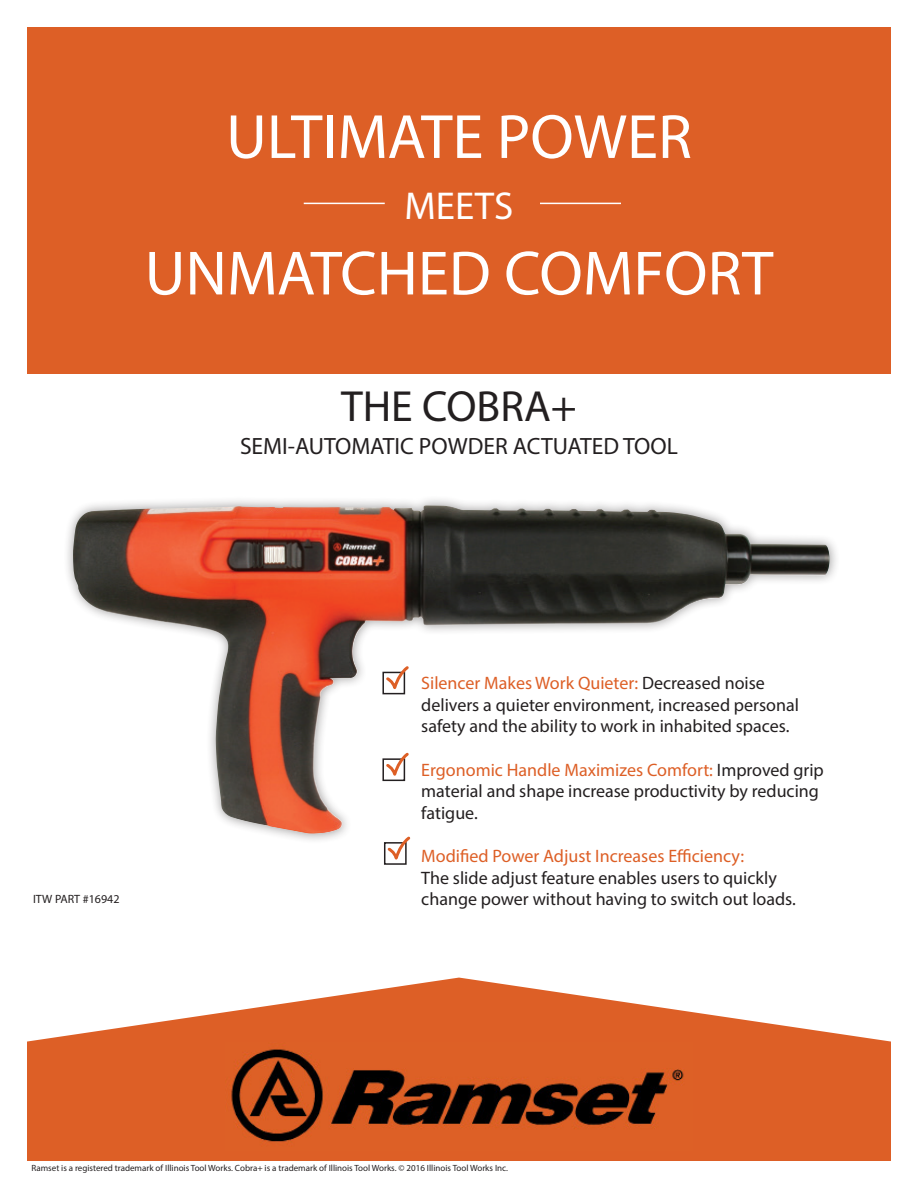
<style>
.page{position:relative;width:918px;height:1188px;background:#fff}
.page>*{position:absolute;margin:0;border:0;box-sizing:border-box;transform-origin:0 0}
.t1{font:63px "Myriad Pro";color:#fff}
.t2{font:43.65px "Myriad Pro";color:#231f20}
.t3{font:39px "Myriad Pro";color:#fff}
.t4{font:23.55px "Myriad Pro";color:#231f20}
.t5{font:18px/21.6px "Myriad Pro";color:#231f20}
.t6{font:12px "Myriad Pro";color:#231f20}
.t7{font:9px "Myriad Pro";color:#231f20}
.s1{color:#dd5f26}
</style>
<div class="page">
<svg style="left:27px;top:978px;width:864px;height:183px;fill:#dd5f26"></svg>
<img style="left:226px;top:1043px;width:466px;height:107px">
<div style="left:27px;top:27px;width:864px;height:346px;background:#dd5f26"></div>
<div style="left:62px;top:495px;width:778px;height:349px;background:#231f20;opacity:.45"></div>
<img style="left:73px;top:506px;width:757px;height:328px">
<hr style="left:540px;top:203px;width:81px;height:1px;background:#fff">
<hr style="left:304px;top:203px;width:81px;height:1px;background:#fff">
<div style="left:382px;top:672px;width:23px;height:22px;border:2px solid #231f20"></div>
<div style="left:382px;top:758px;width:23px;height:23px;border:2px solid #231f20"></div>
<div style="left:384px;top:842px;width:23px;height:23px;border:2px solid #231f20"></div>
<svg style="left:385px;top:663px;width:26px;height:35px"></svg>
<svg style="left:385px;top:750px;width:26px;height:34px"></svg>
<svg style="left:386px;top:834px;width:27px;height:31px"></svg>
<p class="t1" style="left:226px;top:98px;width:467px">ULTIMATE POWER</p>
<p class="t3" style="left:405px;top:182px;width:110px">MEETS</p>
<p class="t1" style="left:145px;top:234px;width:630px">UNMATCHED COMFORT</p>
<p class="t6" style="left:33px;top:892px;width:88px">ITW PART #16942</p>
<p class="t2" style="left:341px;top:380px;width:237px">THE COBRA+</p>
<p class="t4" style="left:240px;top:431px;width:439px">SEMI-AUTOMATIC POWDER ACTUATED TOOL</p>
<p class="t5" style="left:421px;top:672px;width:379px"><span class="s1">Silencer Makes Work Quieter:</span> Decreased noise delivers a quieter environment, increased personal safety and the ability to work in inhabited spaces.</p>
<p class="t5" style="left:421px;top:759px;width:404px"><span class="s1">Ergonomic Handle Maximizes Comfort:</span> Improved grip material and shape increase productivity by reducing fatigue.</p>
<p class="t5" style="left:421px;top:845px;width:376px"><span class="s1">Modified Power Adjust Increases Efficiency:<br></span>The slide adjust feature enables users to quickly change power without having to switch out loads.</p>
<p class="t7" style="left:32px;top:1162px;width:478px">Ramset is a registered trademark of Illinois Tool Works. Cobra+ is a trademark of Illinois Tool Works. © 2016 Illinois Tool Works Inc.</p>
</div>
